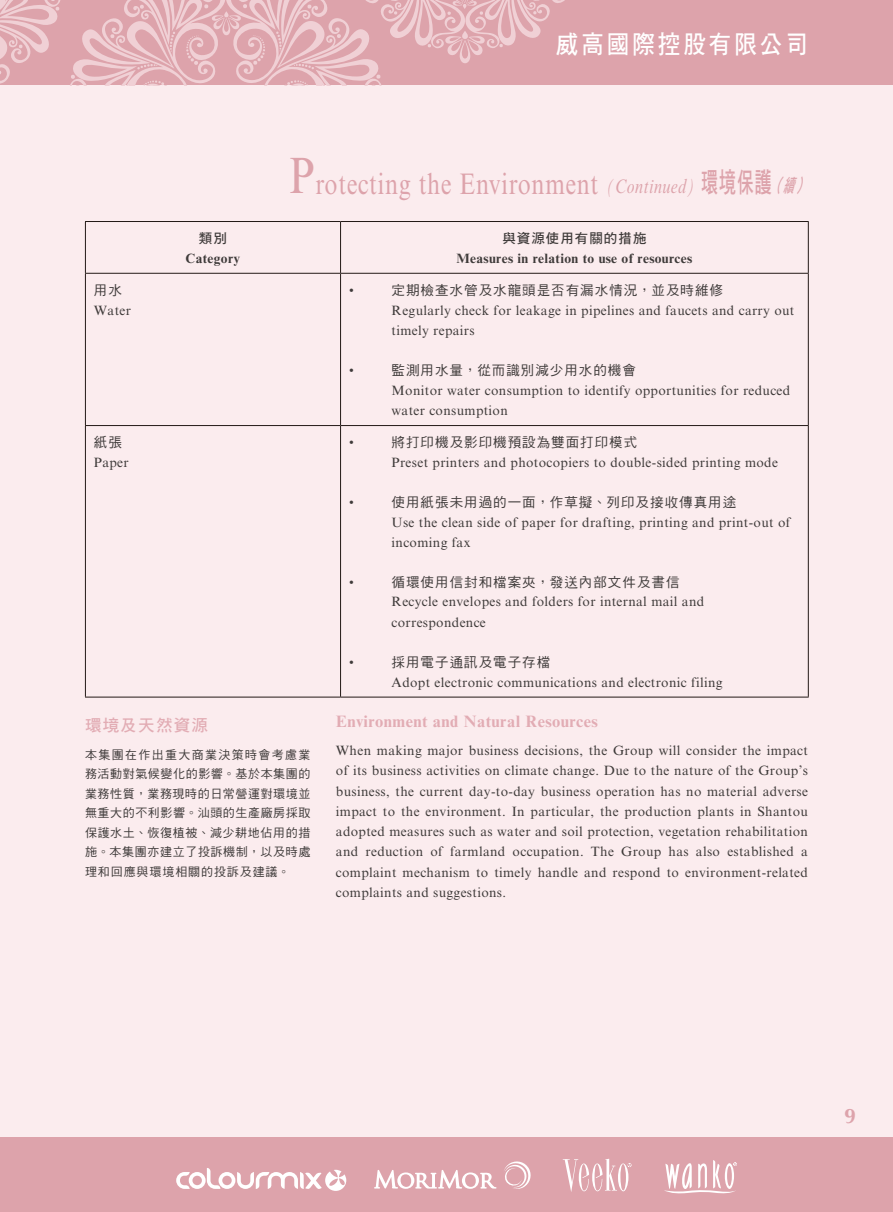
<style>
.page{position:relative;width:893px;height:1212px;background:#fbecee}
.page>*{position:absolute;margin:0;border:0;box-sizing:border-box;transform-origin:0 0}
.t1{font:29.7px "Times New Roman MT Std";letter-spacing:.03em;color:#dda3ab;scale:.8 1}
.t2{font:25.2px "DF Hei Std W7";letter-spacing:.135em;color:#fff;scale:.89 1}
.t3{font:700 21px "Optima LT Std";color:#dda3ab}
.t4{font:700 16.5px "Times New Roman MT Std";letter-spacing:.025em;color:#e2acb4}
.t5{font:16.5px "DF Hei Std W7";letter-spacing:.075em;color:#e2acb4}
.t6{font:13.5px/20.2px "Times New Roman MT Std";letter-spacing:.025em;color:#3f3b3a}
.t7{font:13.5px "DF Hei Std W5";letter-spacing:.075em;color:#3f3b3a}
.t8{font:700 13.5px "Times New Roman MT Std";letter-spacing:.025em;color:#3f3b3a}
.t9{font:13.5px "DF Hei Std W7";letter-spacing:.075em;color:#3f3b3a}
.t10{font:12px/19.5px "DF Hei Std W5";letter-spacing:.05em;color:#3f3b3a;text-align:justify}
.s1{font-size:51.15px}
.s2{font-style:italic;font-size:19.8px}
.s3{font-family:"DF Hei Std W7";font-size:28.2px}
.s4{font-family:"DF Hei Std W7";font-style:italic;font-size:18.75px}
</style>
<div class="page">
<div style="left:0;top:0;width:893px;height:85px;background:#dda3ab"></div>
<div style="left:0;top:1137px;width:893px;height:75px;background:#dda3ab"></div>
<svg style="left:664px;top:1160px;width:73px;height:34px"></svg>
<svg style="left:504px;top:1161px;width:27px;height:28px"></svg>
<svg style="left:374px;top:1170px;width:122px;height:19px"></svg>
<svg style="left:176px;top:1168px;width:170px;height:23px"></svg>
<svg style="left:563px;top:1159px;width:68px;height:33px"></svg>
<svg style="left:0;top:0;width:565px;height:85px"></svg>
<hr style="left:85px;top:221px;width:256px;height:1px;background:#231916">
<hr style="left:85px;top:222px;width:1px;height:51px;background:#231916">
<hr style="left:341px;top:221px;width:468px;height:1px;background:#231916">
<hr style="left:340px;top:222px;width:1px;height:51px;background:#231916">
<hr style="left:808px;top:222px;width:1px;height:51px;background:#231916">
<hr style="left:85px;top:273px;width:256px;height:1px;background:#231916">
<hr style="left:341px;top:273px;width:468px;height:1px;background:#231916">
<hr style="left:85px;top:274px;width:1px;height:151px;background:#231916">
<hr style="left:340px;top:274px;width:1px;height:151px;background:#231916">
<hr style="left:808px;top:274px;width:1px;height:151px;background:#231916">
<hr style="left:85px;top:425px;width:256px;height:1px;background:#231916">
<hr style="left:85px;top:426px;width:1px;height:271px;background:#231916">
<hr style="left:341px;top:425px;width:468px;height:1px;background:#231916">
<hr style="left:340px;top:426px;width:1px;height:271px;background:#231916">
<hr style="left:808px;top:426px;width:1px;height:271px;background:#231916">
<hr style="left:85px;top:697px;width:256px;height:1px;background:#231916">
<hr style="left:341px;top:697px;width:468px;height:1px;background:#231916">
<h2 class="t2" style="left:556px;top:31px;width:285px">威高國際控股有限公司</h2>
<p class="t7" style="left:94px;top:283px;width:30px">用水</p>
<p class="t6" style="left:94px;top:300px;width:39px">Water</p>
<p class="t7" style="left:94px;top:435px;width:30px">紙張</p>
<p class="t6" style="left:94px;top:452px;width:36px">Paper</p>
<p class="t9" style="left:199px;top:231px;width:30px">類別</p>
<p class="t8" style="left:186px;top:250px;width:56px">Category</p>
<h1 class="t1" style="left:290px;top:166px;width:654px"><span class="s1">P</span>rotecting the Environment <span class="s2">(Continued)</span> <span class="s3">環境保護</span><span class="s4">（續）</span></h1>
<p class="t9" style="left:502px;top:231px;width:146px">與資源使用有關的措施</p>
<p class="t8" style="left:457px;top:250px;width:237px">Measures in relation to use of resources</p>
<p class="t6" style="left:349px;top:280px;width:6px">•</p>
<p class="t7" style="left:392px;top:283px;width:333px">定期檢查水管及水龍頭是否有漏水情況，並及時維修</p>
<p class="t6" style="left:392px;top:300px;width:404px">Regularly check for leakage in pipelines and faucets and carry out timely repairs</p>
<p class="t6" style="left:349px;top:361px;width:6px">•</p>
<p class="t7" style="left:392px;top:363px;width:246px">監測用水量，從而識別減少用水的機會</p>
<p class="t6" style="left:392px;top:380px;width:400px">Monitor water consumption to identify opportunities for reduced water consumption</p>
<p class="t6" style="left:349px;top:433px;width:6px">•</p>
<p class="t7" style="left:392px;top:435px;width:247px">將打印機及影印機預設為雙面打印模式</p>
<p class="t6" style="left:392px;top:452px;width:388px">Preset printers and photocopiers to double-sided printing mode</p>
<p class="t6" style="left:349px;top:493px;width:6px">•</p>
<p class="t7" style="left:392px;top:495px;width:346px">使用紙張未用過的一面，作草擬、列印及接收傳真用途</p>
<p class="t6" style="left:392px;top:512px;width:400px">Use the clean side of paper for drafting, printing and print-out of incoming fax</p>
<p class="t6" style="left:349px;top:572px;width:6px">•</p>
<p class="t7" style="left:392px;top:575px;width:289px">循環使用信封和檔案夾，發送內部文件及書信</p>
<p class="t6" style="left:392px;top:592px;width:314px">Recycle envelopes and folders for internal mail and correspondence</p>
<p class="t6" style="left:349px;top:652px;width:6px">•</p>
<p class="t7" style="left:392px;top:655px;width:160px">採用電子通訊及電子存檔</p>
<p class="t6" style="left:392px;top:672px;width:332px">Adopt electronic communications and electronic filing</p>
<p class="t5" style="left:85px;top:716px;width:124px">環境及天然資源</p>
<p class="t10" style="left:85px;top:744px;width:227px">本集團在作出重大商業決策時會考慮業務活動對氣候變化的影響。基於本集團的業務性質，業務現時的日常營運對環境並無重大的不利影響。汕頭的生產廠房採取保護水土、恢復植被、減少耕地佔用的措施。本集團亦建立了投訴機制，以及時處理和回應與環境相關的投訴及建議。</p>
<p class="t4" style="left:336px;top:711px;width:263px">Environment and Natural Resources</p>
<p class="t6" style="left:336px;top:740px;width:474px;text-align:justify">When making major business decisions, the Group will consider the impact of its business activities on climate change. Due to the nature of the Group’s business, the current day-to-day business operation has no material adverse impact to the environment. In particular, the production plants in Shantou adopted measures such as water and soil protection, vegetation rehabilitation and reduction of farmland occupation. The Group has also established a complaint mechanism to timely handle and respond to environment-related complaints and suggestions.</p>
<h3 class="t3" style="left:845px;top:1104px;width:13px">9</h3>
</div>
